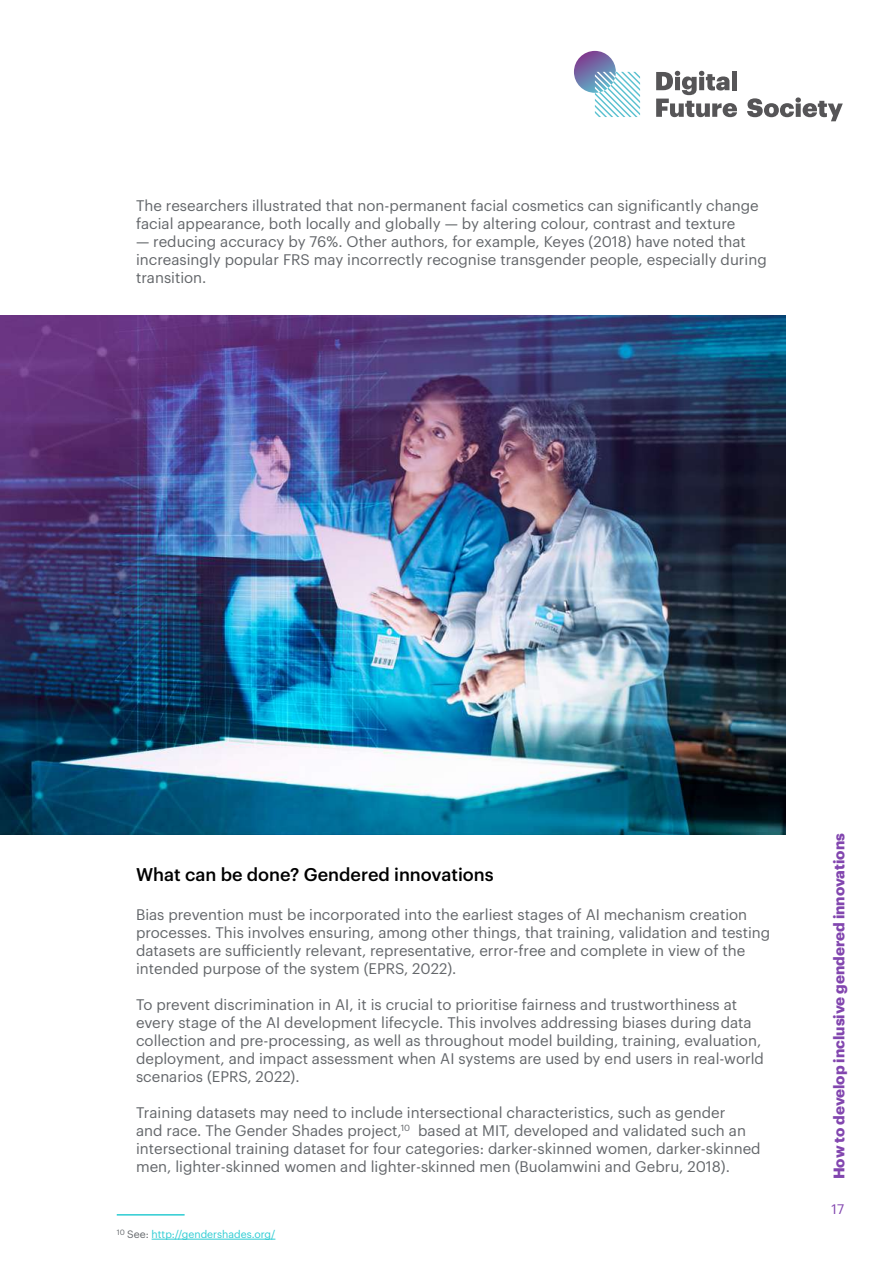
<style>
.page{position:relative;width:893px;height:1263px;background:#fff}
.page>*{position:absolute;margin:0;border:0;box-sizing:border-box;transform-origin:0 0}
.t1{font:500 18px "Graphik";color:#000}
.t2{font:15px/18px "Graphik";color:#63666a}
.t3{font:700 15px "Graphik";color:#8246af}
.t4{font:13.5px "Graphik";color:#8246af}
.t5{font:10.5px "Graphik";color:#2dccd3}
.s1{color:#63666a}
</style>
<div class="page">
<svg style="left:656px;top:71px;width:81px;height:46px"></svg>
<svg style="left:747px;top:97px;width:96px;height:24px"></svg>
<svg style="left:574px;top:51px;width:66px;height:66px"></svg>
<hr style="left:152px;top:1239px;width:123px;height:1px;background:#2dccd3">
<hr style="left:117px;top:1214px;width:68px;height:1px;background:#2dccd3">
<img style="left:0;top:315px;width:786px;height:519px">
<p class="t2" style="left:136px;top:195px;width:624px">The researchers illustrated that non-permanent facial cosmetics can significantly change facial appearance, both locally and globally — by altering colour, contrast and texture</p>
<p class="t2" style="left:136px;top:231px;width:632px">— reducing accuracy by 76%. Other authors, for example, Keyes (2018) have noted that increasingly popular FRS may incorrectly recognise transgender people, especially during transition.</p>
<p class="t1" style="left:136px;top:861px;width:359px">What can be done? Gendered innovations</p>
<p class="t2" style="left:136px;top:904px;width:636px">Bias prevention must be incorporated into the earliest stages of AI mechanism creation processes. This involves ensuring, among other things, that training, validation and testing datasets are sufficiently relevant, representative, error-free and complete in view of the intended purpose of the system (EPRS, 2022).</p>
<p class="t2" style="left:136px;top:994px;width:629px">To prevent discrimination in AI, it is crucial to prioritise fairness and trustworthiness at every stage of the AI development lifecycle. This involves addressing biases during data collection and pre-processing, as well as throughout model building, training, evaluation, deployment, and impact assessment when AI systems are used by end users in real-world scenarios (EPRS, 2022).</p>
<p class="t2" style="left:136px;top:1102px;width:626px">Training datasets may need to include intersectional characteristics, such as gender<br>and race. The Gender Shades project,<sup>10</sup> based at MIT, developed and validated such an intersectional training dataset for four categories: darker-skinned women, darker-skinned men, lighter-skinned women and lighter-skinned men (Buolamwini and Gebru, 2018).</p>
<p class="t5" style="left:117px;top:1226px;width:160px"><sup>10</sup> <span class="s1">See:</span> http://gendershades.org/</p>
<p class="t3" style="left:827px;top:1179px;width:347px;rotate:-90deg">How to develop inclusive gendered innovations</p>
<p class="t4" style="left:832px;top:1199px;width:14px">17</p>
</div>
